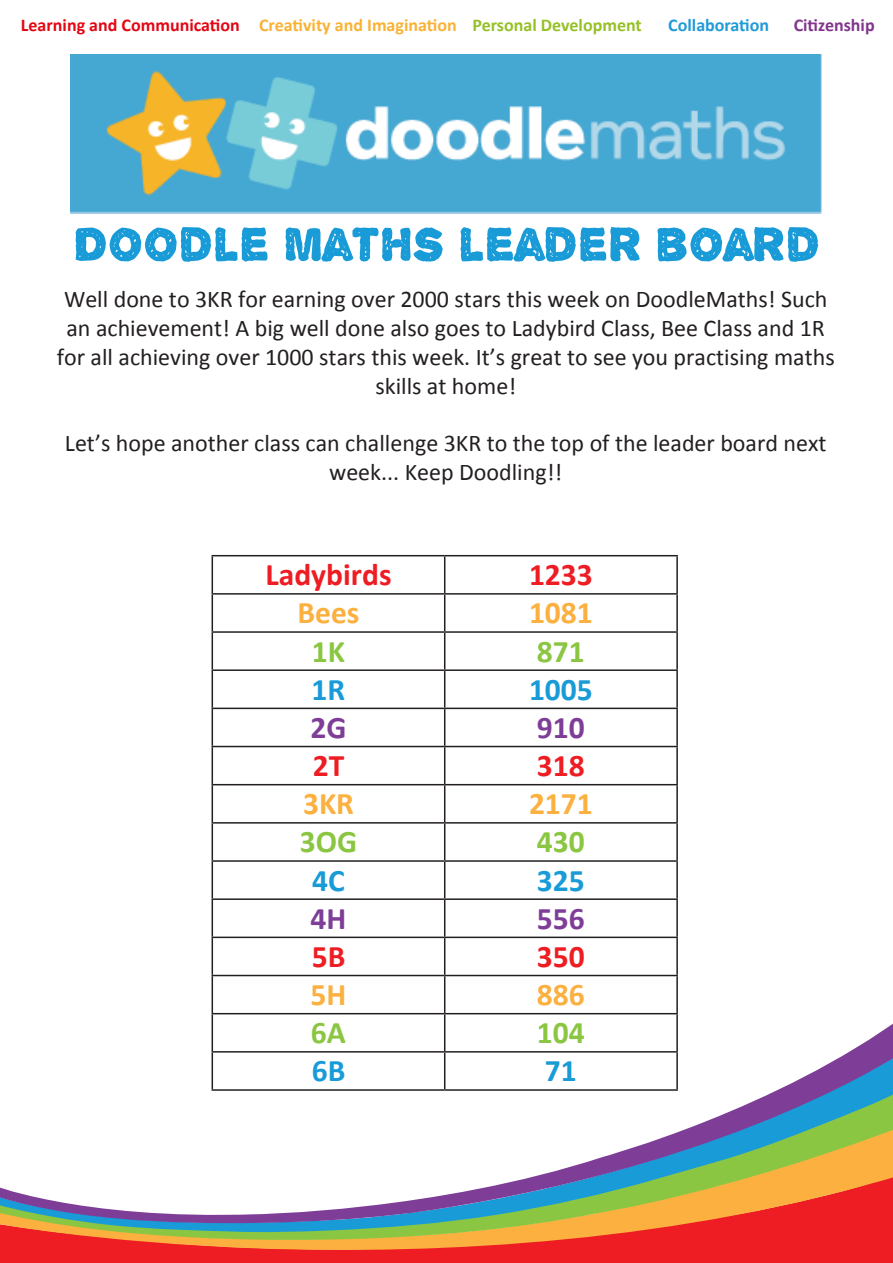
<style>
.page{position:relative;width:893px;height:1263px;background:#fff}
.page>*{position:absolute;margin:0;border:0;box-sizing:border-box;transform-origin:0 0}
.t1{font:51px "Alpha Echo";color:#199bd8}
.t2{font:700 31.5px "Calibri";color:#ee1d23}
.t3{font:700 31.5px "Calibri";color:#fbb03f}
.t4{font:700 31.5px "Calibri";color:#8bc642}
.t5{font:700 31.5px "Calibri";color:#199bd8}
.t6{font:700 31.5px "Calibri";color:#7e3e98}
.t7{font:24px/28.8px "Calibri";color:#231f20;text-align:center}
.t8{font:700 18px "Calibri";color:#e30613}
.t9{font:700 18px "Calibri";color:#f9b234}
.t10{font:700 18px "Calibri";color:#95c127}
.t11{font:700 18px "Calibri";color:#209bd8}
.t12{font:700 18px "Calibri";color:#82368c}
</style>
<div class="page">
<div style="left:0;top:1254px;width:893px;height:9px;background:#ee1d23"></div>
<svg style="left:0;top:1245px;width:893px;height:9px;background:#ef2f26"></svg>
<svg style="left:0;top:1235px;width:893px;height:10px;background:#e86530"></svg>
<svg style="left:0;top:1224px;width:893px;height:11px;background:#b28351"></svg>
<svg style="left:0;top:1014px;width:893px;height:210px"></svg>
<img style="left:70px;top:54px;width:752px;height:159px">
<hr style="left:212px;top:555px;width:233px;height:1px;background:#231f20">
<hr style="left:212px;top:556px;width:1px;height:37px;background:#231f20">
<hr style="left:445px;top:555px;width:233px;height:1px;background:#231f20">
<hr style="left:444px;top:556px;width:1px;height:37px;background:#231f20">
<hr style="left:676px;top:556px;width:2px;height:37px;background:#231f20">
<hr style="left:212px;top:593px;width:233px;height:2px;background:#231f20">
<hr style="left:212px;top:595px;width:1px;height:36px;background:#231f20">
<hr style="left:445px;top:593px;width:233px;height:2px;background:#231f20">
<hr style="left:444px;top:595px;width:1px;height:36px;background:#231f20">
<hr style="left:676px;top:595px;width:2px;height:36px;background:#231f20">
<hr style="left:212px;top:631px;width:233px;height:2px;background:#231f20">
<hr style="left:212px;top:633px;width:1px;height:36px;background:#231f20">
<hr style="left:445px;top:631px;width:233px;height:2px;background:#231f20">
<hr style="left:444px;top:633px;width:1px;height:36px;background:#231f20">
<hr style="left:676px;top:633px;width:2px;height:36px;background:#231f20">
<hr style="left:212px;top:669px;width:233px;height:2px;background:#231f20">
<hr style="left:212px;top:671px;width:1px;height:37px;background:#231f20">
<hr style="left:445px;top:669px;width:233px;height:2px;background:#231f20">
<hr style="left:444px;top:671px;width:1px;height:37px;background:#231f20">
<hr style="left:676px;top:671px;width:2px;height:37px;background:#231f20">
<hr style="left:212px;top:708px;width:233px;height:1px;background:#231f20">
<hr style="left:212px;top:709px;width:1px;height:37px;background:#231f20">
<hr style="left:445px;top:708px;width:233px;height:1px;background:#231f20">
<hr style="left:444px;top:709px;width:1px;height:37px;background:#231f20">
<hr style="left:676px;top:709px;width:2px;height:37px;background:#231f20">
<hr style="left:212px;top:746px;width:233px;height:1px;background:#231f20">
<hr style="left:212px;top:747px;width:1px;height:37px;background:#231f20">
<hr style="left:445px;top:746px;width:233px;height:1px;background:#231f20">
<hr style="left:444px;top:747px;width:1px;height:37px;background:#231f20">
<hr style="left:676px;top:747px;width:2px;height:37px;background:#231f20">
<hr style="left:212px;top:784px;width:233px;height:1px;background:#231f20">
<hr style="left:212px;top:785px;width:1px;height:37px;background:#231f20">
<hr style="left:445px;top:784px;width:233px;height:1px;background:#231f20">
<hr style="left:444px;top:785px;width:1px;height:37px;background:#231f20">
<hr style="left:676px;top:785px;width:2px;height:37px;background:#231f20">
<hr style="left:212px;top:822px;width:233px;height:2px;background:#231f20">
<hr style="left:212px;top:824px;width:1px;height:36px;background:#231f20">
<hr style="left:445px;top:822px;width:233px;height:2px;background:#231f20">
<hr style="left:444px;top:824px;width:1px;height:36px;background:#231f20">
<hr style="left:676px;top:824px;width:2px;height:36px;background:#231f20">
<hr style="left:212px;top:860px;width:233px;height:2px;background:#231f20">
<hr style="left:212px;top:862px;width:1px;height:36px;background:#231f20">
<hr style="left:445px;top:860px;width:233px;height:2px;background:#231f20">
<hr style="left:444px;top:862px;width:1px;height:36px;background:#231f20">
<hr style="left:676px;top:862px;width:2px;height:36px;background:#231f20">
<hr style="left:212px;top:898px;width:233px;height:2px;background:#231f20">
<hr style="left:212px;top:900px;width:1px;height:36px;background:#231f20">
<hr style="left:445px;top:898px;width:233px;height:2px;background:#231f20">
<hr style="left:444px;top:900px;width:1px;height:36px;background:#231f20">
<hr style="left:676px;top:900px;width:2px;height:36px;background:#231f20">
<hr style="left:212px;top:936px;width:233px;height:2px;background:#231f20">
<hr style="left:212px;top:938px;width:1px;height:37px;background:#231f20">
<hr style="left:445px;top:936px;width:233px;height:2px;background:#231f20">
<hr style="left:444px;top:938px;width:1px;height:37px;background:#231f20">
<hr style="left:676px;top:938px;width:2px;height:37px;background:#231f20">
<hr style="left:212px;top:975px;width:233px;height:1px;background:#231f20">
<hr style="left:212px;top:976px;width:1px;height:37px;background:#231f20">
<hr style="left:445px;top:975px;width:233px;height:1px;background:#231f20">
<hr style="left:444px;top:976px;width:1px;height:37px;background:#231f20">
<hr style="left:676px;top:976px;width:2px;height:37px;background:#231f20">
<hr style="left:212px;top:1013px;width:233px;height:1px;background:#231f20">
<hr style="left:212px;top:1014px;width:1px;height:37px;background:#231f20">
<hr style="left:445px;top:1013px;width:233px;height:1px;background:#231f20">
<hr style="left:444px;top:1014px;width:1px;height:37px;background:#231f20">
<hr style="left:676px;top:1014px;width:2px;height:37px;background:#231f20">
<hr style="left:212px;top:1051px;width:233px;height:1px;background:#231f20">
<hr style="left:212px;top:1052px;width:1px;height:37px;background:#231f20">
<hr style="left:445px;top:1051px;width:233px;height:1px;background:#231f20">
<hr style="left:444px;top:1052px;width:1px;height:37px;background:#231f20">
<hr style="left:676px;top:1052px;width:2px;height:37px;background:#231f20">
<hr style="left:212px;top:1089px;width:233px;height:2px;background:#231f20">
<hr style="left:445px;top:1089px;width:233px;height:2px;background:#231f20">
<p class="t8" style="left:21px;top:13px;width:220px">Learning and Communication</p>
<p class="t9" style="left:259px;top:13px;width:199px">Creativity and Imagination</p>
<p class="t10" style="left:472px;top:13px;width:171px">Personal Development</p>
<p class="t11" style="left:668px;top:13px;width:102px">Collaboration</p>
<p class="t12" style="left:794px;top:13px;width:82px">Citizenship</p>
<p class="t1" style="left:73px;top:215px;width:748px">DOODLE MATHS LEADER BOARD</p>
<p class="t7" style="left:57px;top:285px;width:779px">Well done to 3KR for earning over 2000 stars this week on DoodleMaths! Such an achievement! A big well done also goes to Ladybird Class, Bee Class and 1R for all achieving over 1000 stars this week. It’s great to see you practising maths skills at home!</p>
<p class="t7" style="left:65px;top:429px;width:763px">Let’s hope another class can challenge 3KR to the top of the leader board next week... Keep Doodling!!</p>
<p class="t2" style="left:265px;top:555px;width:128px">Ladybirds</p>
<p class="t2" style="left:529px;top:555px;width:65px">1233</p>
<p class="t3" style="left:298px;top:593px;width:63px">Bees</p>
<p class="t3" style="left:529px;top:593px;width:65px">1081</p>
<p class="t4" style="left:312px;top:631px;width:35px">1K</p>
<p class="t4" style="left:537px;top:631px;width:49px">871</p>
<p class="t5" style="left:312px;top:669px;width:35px">1R</p>
<p class="t5" style="left:529px;top:669px;width:65px">1005</p>
<p class="t6" style="left:310px;top:707px;width:38px">2G</p>
<p class="t6" style="left:537px;top:707px;width:49px">910</p>
<p class="t2" style="left:313px;top:745px;width:33px">2T</p>
<p class="t2" style="left:537px;top:745px;width:49px">318</p>
<p class="t3" style="left:303px;top:784px;width:52px">3KR</p>
<p class="t3" style="left:529px;top:784px;width:65px">2171</p>
<p class="t4" style="left:300px;top:822px;width:59px">3OG</p>
<p class="t4" style="left:537px;top:822px;width:49px">430</p>
<p class="t5" style="left:312px;top:860px;width:34px">4C</p>
<p class="t5" style="left:537px;top:860px;width:49px">325</p>
<p class="t6" style="left:311px;top:898px;width:37px">4H</p>
<p class="t6" style="left:537px;top:898px;width:49px">556</p>
<p class="t2" style="left:312px;top:936px;width:35px">5B</p>
<p class="t2" style="left:537px;top:936px;width:49px">350</p>
<p class="t3" style="left:311px;top:974px;width:37px">5H</p>
<p class="t3" style="left:537px;top:974px;width:49px">886</p>
<p class="t4" style="left:311px;top:1013px;width:37px">6A</p>
<p class="t4" style="left:537px;top:1013px;width:49px">104</p>
<p class="t5" style="left:312px;top:1051px;width:35px">6B</p>
<p class="t5" style="left:545px;top:1051px;width:33px">71</p>
</div>
